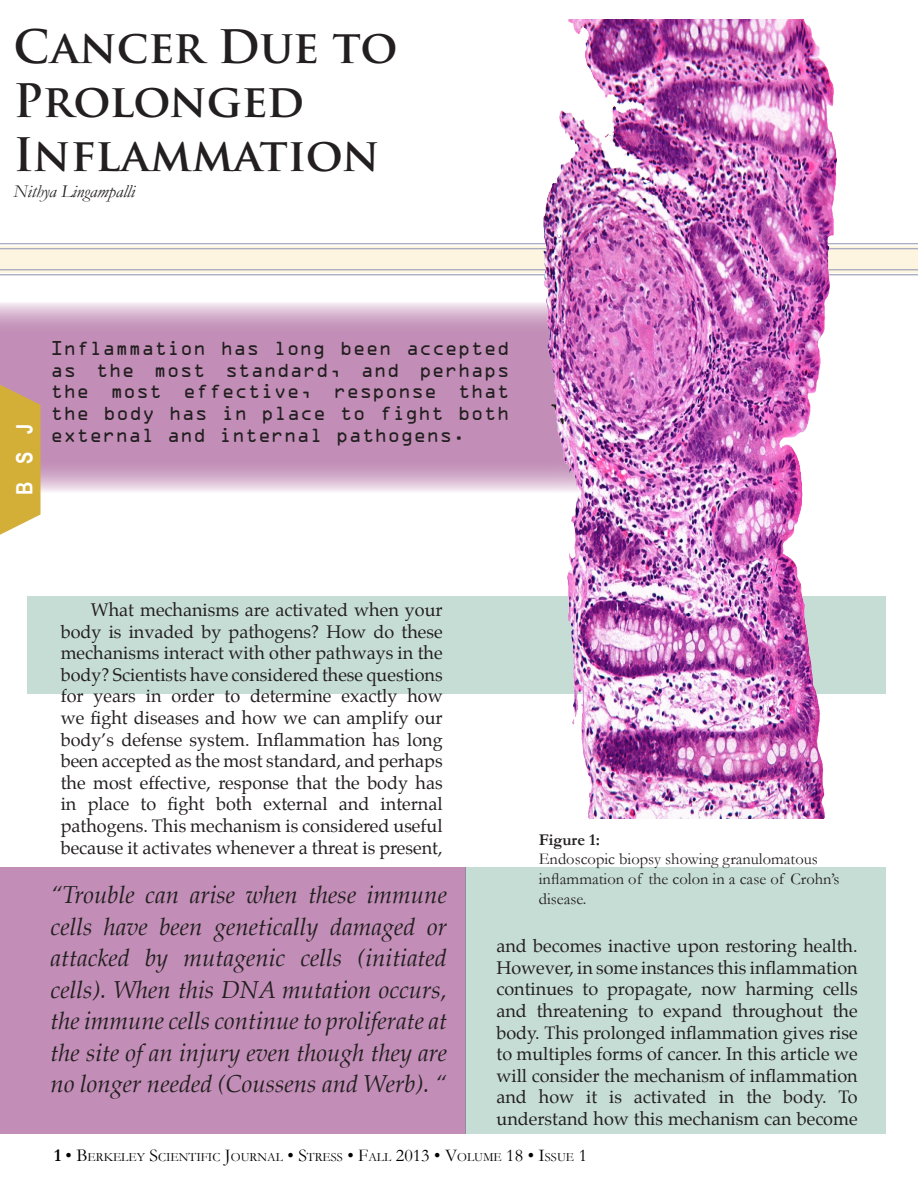
<style>
.page{position:relative;width:918px;height:1188px;background:#fff}
.page>*{position:absolute;margin:0;border:0;box-sizing:border-box;transform-origin:0 0}
.t1{font:700 45px "Trajan Pro";letter-spacing:-.01em;color:#231f20}
.t2{font:italic 24px/31.5px "Palatino";color:#231f20;text-align:justify}
.t3{font:700 22.5px "Arial Narrow";color:#fff}
.t4{font:18px/21.6px "Palatino";color:#231f20;text-align:justify}
.t5{font:18px/21.6px "OCRA Std";color:#231f20;text-align:justify}
.t6{font:italic 18px "Garamond";color:#231f20}
.t7{font:16.5px/19.8px "Garamond";color:#231f20}
.t8{font:700 16.5px "Garamond";color:#231f20}
.t9{font:12.6px "Garamond";color:#000}
.s1{font-weight:700;font-size:18px}
.s2{font-size:18px}
</style>
<div class="page">
<svg style="left:0;top:302px;width:518px;height:190px;background:#c89abe"></svg>
<div style="left:0;top:868px;width:466px;height:266px;background:#c28eb7"></div>
<svg style="left:0;top:243px;width:918px;height:33px;background:#efeadd"></svg>
<div style="left:27px;top:596px;width:859px;height:97px;background:#c6ddd5"></div>
<div style="left:466px;top:868px;width:420px;height:266px;background:#c6ddd5"></div>
<svg style="left:0;top:378px;width:40px;height:157px;background:#d4b051"></svg>
<img style="left:518px;top:19px;width:352px;height:800px">
<p class="t1" style="left:14px;top:18px;width:386px">Cancer Due to</p>
<p class="t1" style="left:14px;top:72px;width:292px">Prolonged</p>
<p class="t1" style="left:14px;top:126px;width:368px">Inflammation</p>
<p class="t6" style="left:14px;top:181px;width:123px">Nithya Lingampalli</p>
<p class="t3" style="left:8px;top:495px;width:73px;rotate:-90deg">BSJ</p>
<p class="t5" style="left:51px;top:339px;width:461px">Inflammation has long been accepted as the most standard, and perhaps the most effective, response that the body has in place to fight both external and internal pathogens.</p>
<p class="t4" style="left:61px;top:599px;width:383px;text-indent:30px">What mechanisms are activated when your body is invaded by pathogens? How do these mechanisms interact with other pathways in the body? Scientists have considered these questions for years in order to determine exactly how we fight diseases and how we can amplify our body’s defense system. Inflammation has long been accepted as the most standard, and perhaps the most effective, response that the body has in place to fight both external and internal pathogens. This mechanism is considered useful because it activates whenever a threat is present,</p>
<p class="t2" style="left:51px;top:879px;width:398px">“Trouble can arise when these immune cells have been genetically damaged or attacked by mutagenic cells (initiated cells). When this DNA mutation occurs, the immune cells continue to proliferate at the site of an injury even though they are no longer needed (Coussens and Werb). “</p>
<p class="t8" style="left:539px;top:830px;width:63px">Figure 1:</p>
<p class="t7" style="left:539px;top:849px;width:302px">Endoscopic biopsy showing granulomatous inflammation of the colon in a case of Crohn’s disease.</p>
<p class="t4" style="left:496px;top:935px;width:363px">and becomes inactive upon restoring health.<br>However, in some instances this inflammation continues to propagate, now harming cells and threatening to expand throughout the body. This prolonged inflammation gives rise to multiples forms of cancer. In this article we will consider the mechanism of inflammation and how it is activated in the body. To understand how this mechanism can become</p>
<p class="t9" style="left:54px;top:1150px;width:535px"><span class="s1">1</span> <span class="s2">• B</span>ERKELEY <span class="s2">S</span>CIENTIFIC <span class="s2">J</span>OURNAL <span class="s2">• S</span>TRESS <span class="s2">• F</span>ALL <span class="s2">2013 • V</span>OLUME <span class="s2">18 • I</span>SSUE <span class="s2">1</span></p>
</div>
